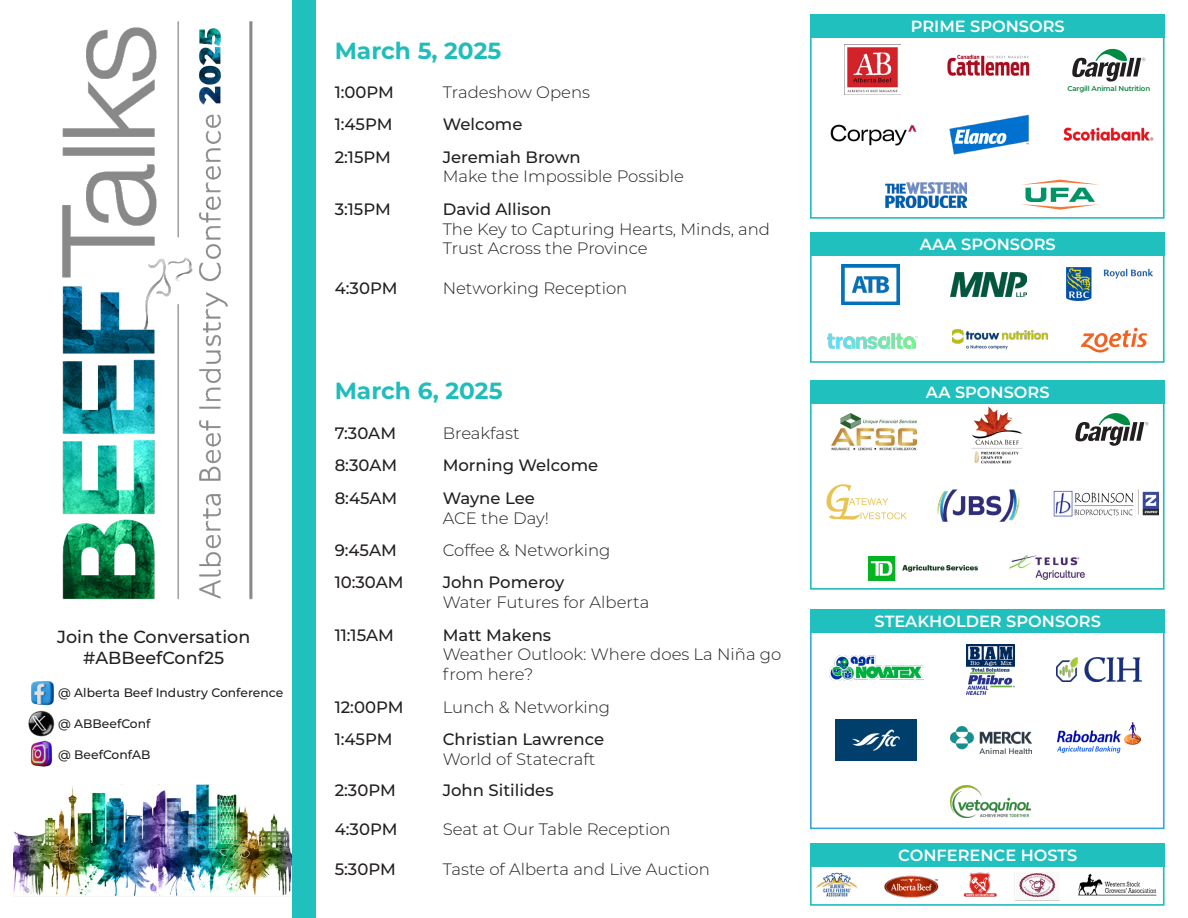
<style>
.page{position:relative;width:1188px;height:918px;background:#fff}
.page>*{position:absolute;margin:0;border:0;box-sizing:border-box;transform-origin:0 0}
.t1{font:700 23.4px "Montserrat";color:#21bdbb}
.t2{font:500 17.55px "Montserrat";color:#231f20}
.t3{font:300 16.5px/19.8px "Montserrat";color:#231f20}
.t4{font:500 16.5px/19.8px "Montserrat";color:#231f20}
.t5{font:600 16.2px "Montserrat";color:#fff}
.t6{font:500 12.3px "Montserrat";color:#231f20}
.t7{font:600 7.2px "Montserrat";letter-spacing:-.025em;color:#0c8441}
.s1{font-weight:500}
.s2{font-weight:300}
</style>
<div class="page">
<div style="left:810px;top:24px;width:355px;height:195px;border:2px solid #21bdbb"></div>
<img style="left:62px;top:21px;width:191px;height:579px">
<img style="left:14px;top:784px;width:279px;height:113px">
<div style="left:293px;top:0;width:23px;height:918px;background:#20c0be"></div>
<div style="left:810px;top:15px;width:355px;height:23px;background:#20c0be"></div>
<img style="left:844px;top:44px;width:56px;height:51px">
<img style="left:831px;top:124px;width:85px;height:22px">
<img style="left:949px;top:114px;width:80px;height:41px">
<img style="left:947px;top:54px;width:83px;height:22px">
<img style="left:1063px;top:127px;width:91px;height:14px">
<svg style="left:1021px;top:179px;width:78px;height:31px"></svg>
<img style="left:886px;top:182px;width:80px;height:25px">
<div style="left:810px;top:242px;width:355px;height:121px;border:2px solid #21bdbb"></div>
<div style="left:810px;top:233px;width:355px;height:23px;background:#20c0be"></div>
<img style="left:841px;top:264px;width:58px;height:41px">
<img style="left:951px;top:272px;width:76px;height:25px">
<img style="left:1066px;top:267px;width:86px;height:34px">
<img style="left:828px;top:333px;width:89px;height:16px">
<img style="left:953px;top:330px;width:95px;height:20px">
<div style="left:810px;top:390px;width:355px;height:200px;border:2px solid #21bdbb"></div>
<div style="left:810px;top:381px;width:355px;height:23px;background:#20c0be"></div>
<img style="left:831px;top:414px;width:86px;height:37px">
<svg style="left:827px;top:484px;width:80px;height:36px"></svg>
<img style="left:869px;top:556px;width:109px;height:25px">
<img style="left:937px;top:489px;width:83px;height:33px">
<svg style="left:1075px;top:413px;width:73px;height:33px"></svg>
<div style="left:810px;top:610px;width:355px;height:219px;border:2px solid #39a6dd"></div>
<div style="left:810px;top:610px;width:355px;height:23px;background:#20c0be"></div>
<img style="left:966px;top:644px;width:48px;height:50px">
<img style="left:1056px;top:658px;width:85px;height:23px">
<img style="left:951px;top:726px;width:80px;height:28px">
<img style="left:1057px;top:723px;width:83px;height:31px">
<img style="left:1009px;top:555px;width:76px;height:25px">
<img style="left:971px;top:406px;width:52px;height:58px">
<img style="left:951px;top:785px;width:79px;height:32px">
<svg style="left:1081px;top:328px;width:66px;height:25px"></svg>
<img style="left:829px;top:656px;width:94px;height:25px">
<img style="left:835px;top:720px;width:82px;height:40px">
<img style="left:31px;top:681px;width:23px;height:25px">
<img style="left:28px;top:711px;width:27px;height:25px">
<img style="left:30px;top:740px;width:23px;height:27px">
<div style="left:810px;top:852px;width:355px;height:54px;border:2px solid #21bdbb"></div>
<div style="left:810px;top:844px;width:355px;height:23px;background:#20c0be"></div>
<img style="left:816px;top:873px;width:341px;height:25px">
<svg style="left:1072px;top:48px;width:73px;height:34px"></svg>
<img style="left:1053px;top:490px;width:106px;height:27px">
<p class="t2" style="left:57px;top:625px;width:195px">Join the Conversation</p>
<p class="t2" style="left:83px;top:646px;width:143px">#ABBeefConf25</p>
<p class="t6" style="left:58px;top:684px;width:227px">@ Alberta Beef Industry Conference</p>
<p class="t6" style="left:58px;top:715px;width:94px">@ ABBeefConf</p>
<p class="t6" style="left:58px;top:746px;width:94px">@ BeefConfAB</p>
<p class="t1" style="left:335px;top:34px;width:168px">March 5, 2025</p>
<p class="t4" style="left:335px;top:81px;width:61px">1:00PM</p>
<p class="t3" style="left:443px;top:82px;width:149px">Tradeshow Opens</p>
<p class="t4" style="left:335px;top:114px;width:59px">1:45PM</p>
<p class="t4" style="left:443px;top:114px;width:81px">Welcome</p>
<p class="t4" style="left:335px;top:146px;width:58px">2:15PM</p>
<p class="t3" style="left:443px;top:146px;width:243px"><span class="s1">Jeremiah Brown<br></span>Make the Impossible Possible</p>
<p class="t4" style="left:335px;top:198px;width:58px">3:15PM</p>
<p class="t3" style="left:443px;top:199px;width:329px"><span class="s1">David Allison<br></span>The Key to Capturing Hearts, Minds, and<br>Trust Across the Province</p>
<p class="t4" style="left:335px;top:278px;width:64px">4:30PM</p>
<p class="t3" style="left:443px;top:278px;width:186px">Networking Reception</p>
<p class="t1" style="left:335px;top:374px;width:169px">March 6, 2025</p>
<p class="t4" style="left:335px;top:422px;width:63px">7:30AM</p>
<p class="t3" style="left:443px;top:423px;width:78px">Breakfast</p>
<p class="t4" style="left:335px;top:455px;width:64px">8:30AM</p>
<p class="t4" style="left:443px;top:455px;width:157px">Morning Welcome</p>
<p class="t4" style="left:335px;top:487px;width:64px">8:45AM</p>
<p class="t3" style="left:443px;top:487px;width:108px"><span class="s1">Wayne Lee<br></span>ACE the Day!</p>
<p class="t4" style="left:335px;top:540px;width:64px">9:45AM</p>
<p class="t3" style="left:443px;top:540px;width:169px">Coffee &amp; Networking</p>
<p class="t4" style="left:335px;top:572px;width:71px">10:30AM</p>
<p class="t3" style="left:443px;top:572px;width:208px"><span class="s1">John Pomeroy<br></span>Water Futures for Alberta</p>
<p class="t4" style="left:335px;top:624px;width:61px">11:15AM</p>
<p class="t3" style="left:443px;top:624px;width:340px"><span class="s1">Matt Makens<br></span>Weather Outlook: Where does La Niña go from here?</p>
<p class="t4" style="left:335px;top:696px;width:70px">12:00PM</p>
<p class="t3" style="left:443px;top:696px;width:169px">Lunch &amp; Networking</p>
<p class="t4" style="left:335px;top:729px;width:59px">1:45PM</p>
<p class="t4" style="left:443px;top:729px;width:163px">Christian Lawrence<br><span class="s2">World of Statecraft</span></p>
<p class="t4" style="left:335px;top:779px;width:63px">2:30PM</p>
<p class="t4" style="left:443px;top:779px;width:112px">John Sitilides</p>
<p class="t4" style="left:335px;top:819px;width:64px">4:30PM</p>
<p class="t3" style="left:443px;top:819px;width:230px">Seat at Our Table Reception</p>
<p class="t4" style="left:335px;top:859px;width:63px">5:30PM</p>
<p class="t3" style="left:443px;top:859px;width:269px">Taste of Alberta and Live Auction</p>
<p class="t5" style="left:911px;top:15px;width:156px">PRIME SPONSORS</p>
<p class="t7" style="left:1067px;top:83px;width:84px">Cargill Animal Nutrition</p>
<p class="t5" style="left:920px;top:233px;width:138px">AAA SPONSORS</p>
<p class="t5" style="left:926px;top:381px;width:125px">AA SPONSORS</p>
<p class="t5" style="left:875px;top:610px;width:228px">STEAKHOLDER SPONSORS</p>
<p class="t5" style="left:898px;top:844px;width:181px">CONFERENCE HOSTS</p>
</div>
